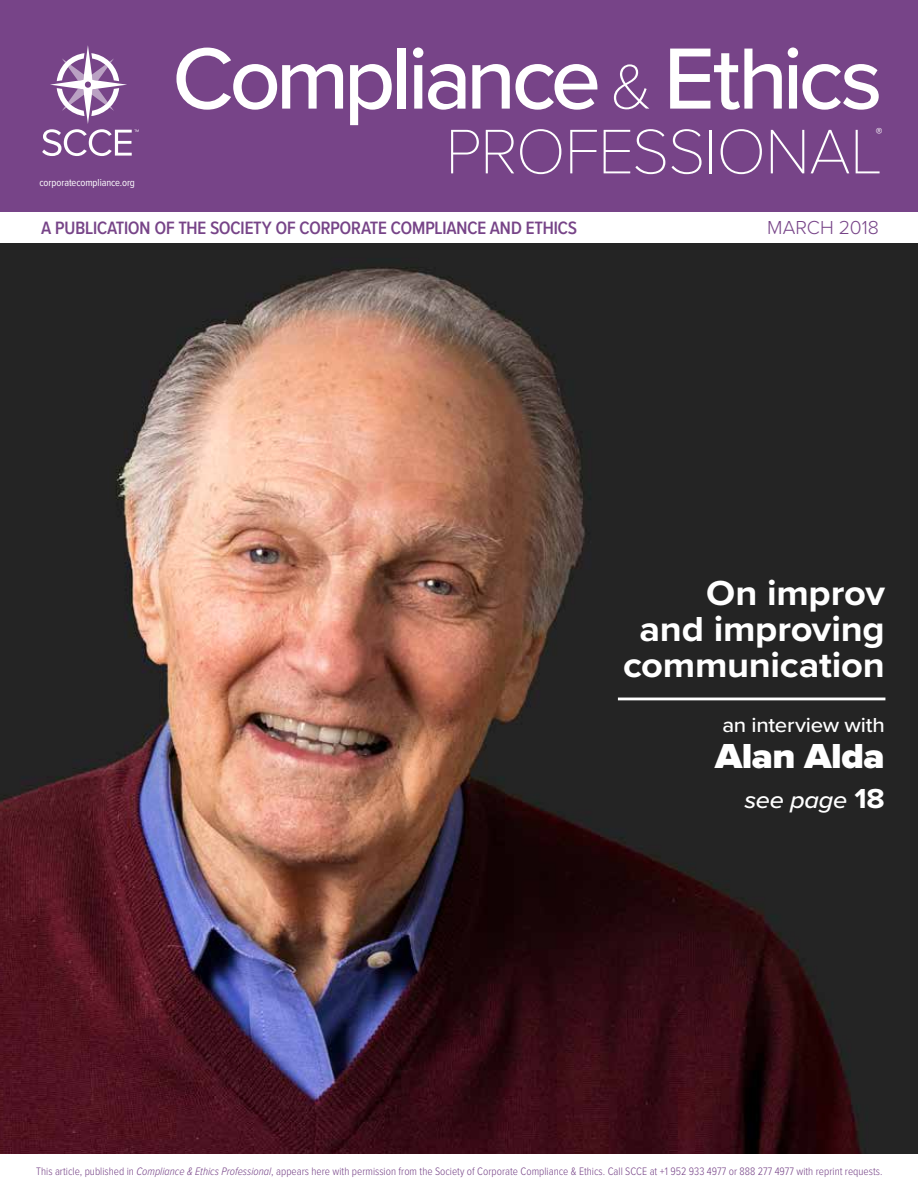
<style>
.page{position:relative;width:918px;height:1188px;background:#fff}
.page>*{position:absolute;margin:0;border:0;box-sizing:border-box;transform-origin:0 0}
.t1{font:500 90px "Proxima Nova";letter-spacing:-.05em;color:#fff}
.t2{font:100 65.25px "Proxima Nova T";letter-spacing:-.02em;color:#fff}
.t3{font:700 36px/36px "Proxima Nova";letter-spacing:-.01em;color:#fff;text-align:right;scale:1.06 1}
.t4{font:900 36px "Proxima Nova";letter-spacing:-.01em;color:#fff;scale:1.06 1}
.t5{font:italic 500 24px "Proxima Nova";letter-spacing:-.015em;color:#fff;scale:1.06 1}
.t6{font:500 22.5px "Proxima Nova Cond";letter-spacing:-.03em;color:#748}
.t7{font:500 21px "Proxima Nova";letter-spacing:-.015em;color:#fff;scale:1.06 1}
.t8{font:300 19.5px "Proxima Nova";letter-spacing:.005em;color:#748}
.t9{font:700 13.5px "Proxima Nova";color:#fff}
.t10{font:300 11.25px "Proxima Nova Cond";color:#748}
.t11{font:10.5px "Proxima Nova Cond";letter-spacing:-.01em;color:#fff}
.s1{font-family:"Proxima Nova T";font-weight:100;font-size:65.25px}
.s2{font-weight:700;font-style:normal;font-size:28.5px}
.s3{font-style:italic}
</style>
<div class="page">
<img style="left:0;top:243px;width:918px;height:911px">
<hr style="left:618px;top:698px;width:267px;height:2px;background:#fff">
<div style="left:0;top:0;width:918px;height:211px;background:#748"></div>
<svg style="left:42px;top:45px;width:97px;height:111px"></svg>
<p class="t11" style="left:39px;top:175px;width:97px">corporatecompliance.org</p>
<h1 class="t1" style="left:172px;top:11px;width:712px">Compliance <span class="s1">&amp;</span> Ethics</h1>
<h2 class="t2" style="left:445px;top:103px;width:439px">PROFESSIONAL</h2>
<p class="t9" style="left:876px;top:122px;width:8px">®</p>
<h3 class="t6" style="left:41px;top:210px;width:537px">a publication of the society of corporate compliance and ethics</h3>
<h3 class="t8" style="left:767px;top:213px;width:113px">MARCH 2018</h3>
<h3 class="t3" style="left:623px;top:574px;width:249px">On improv<br>and improving communication</h3>
<h3 class="t7" style="left:722px;top:710px;width:155px">an interview with</h3>
<h3 class="t4" style="left:715px;top:729px;width:162px">Alan Alda</h3>
<h3 class="t5" style="left:745px;top:782px;width:134px">see page <span class="s2">18</span></h3>
<p class="t10" style="left:36px;top:1163px;width:848px">This article, published in <span class="s3">Compliance &amp; Ethics Professional</span>, appears here with permission from the Society of Corporate Compliance &amp; Ethics. Call SCCE at +1 952 933 4977 or 888 277 4977 with reprint requests.</p>
</div>
